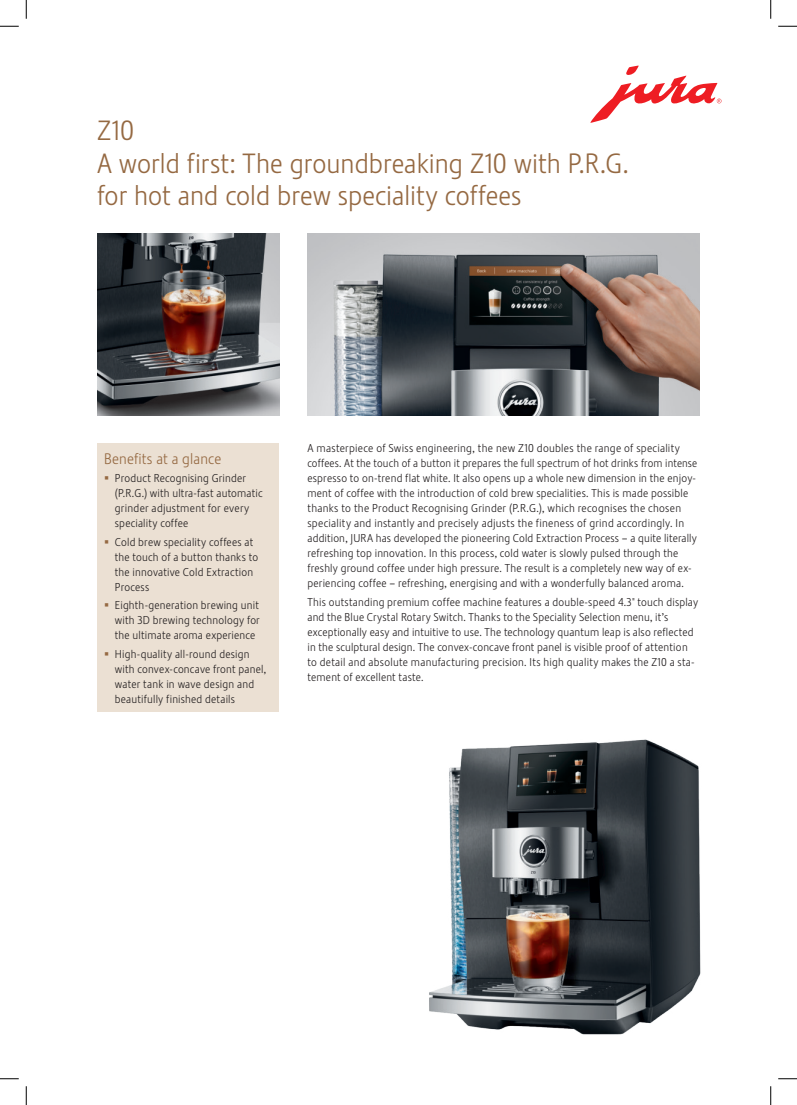
<style>
.page{position:relative;width:797px;height:1105px;background:#fff}
.page>*{position:absolute;margin:0;border:0;box-sizing:border-box;transform-origin:0 0}
.t1{font:27.5px/32.5px "Stalemate Pro 2 J Light";color:#956942}
.t2{font:15px "Stalemate Pro 2 J Light";letter-spacing:.01em;color:#956942}
.t3{font:11.25px/15px "Stalemate Pro 2 J Light";letter-spacing:.02em;color:#231f20}
</style>
<div class="page">
<svg style="left:590px;top:66px;width:131px;height:57px"></svg>
<img style="left:429px;top:739px;width:272px;height:296px">
<img style="left:97px;top:233px;width:182px;height:182px">
<img style="left:307px;top:233px;width:392px;height:182px">
<div style="left:97px;top:444px;width:182px;height:268px;background:#ebe0d3"></div>
<svg style="left:0;top:25px;width:19px;height:2px"></svg>
<svg style="left:778px;top:25px;width:19px;height:2px"></svg>
<svg style="left:0;top:1078px;width:19px;height:1px"></svg>
<svg style="left:778px;top:1078px;width:19px;height:1px"></svg>
<svg style="left:25px;top:0;width:2px;height:19px"></svg>
<svg style="left:25px;top:1086px;width:2px;height:19px"></svg>
<svg style="left:770px;top:0;width:1px;height:19px"></svg>
<svg style="left:770px;top:1086px;width:1px;height:19px"></svg>
<h1 class="t1" style="left:97px;top:114px;width:533px">Z10<br>A world first: The groundbreaking Z10 with P.R.G. for hot and cold brew speciality coffees</h1>
<h2 class="t2" style="left:104px;top:450px;width:118px">Benefits at a glance</h2>
<p class="t3" style="left:115px;top:471px;width:149px">Product Recognising Grinder (P.R.G.) with ultra-fast automatic grinder adjustment for every speciality coffee</p>
<p class="t3" style="left:115px;top:534px;width:145px">Cold brew speciality coffees at the touch of a button thanks to the innovative Cold Extraction<br>Process</p>
<p class="t3" style="left:115px;top:598px;width:146px;text-align:justify">Eighth-generation brewing unit with 3D brewing technology for the ultimate aroma experience</p>
<p class="t3" style="left:115px;top:647px;width:153px">High-quality all-round design with convex-concave front panel, water tank in wave design and beautifully finished details</p>
<p class="t3" style="left:307px;top:441px;width:391px">A masterpiece of Swiss engineering, the new Z10 doubles the range of speciality coffees. At the touch of a button it prepares the full spectrum of hot drinks from intense espresso to on-trend flat white. It also opens up a whole new dimension in the enjoy&shy;ment of coffee with the introduction of cold brew specialities. This is made possible thanks to the Product Recognising Grinder (P.R.G.), which recognises the chosen speciality and instantly and precisely adjusts the fineness of grind accordingly. In addition, JURA has developed the pioneering Cold Extraction Process – a quite literally refreshing top innovation. In this process, cold water is slowly pulsed through the freshly ground coffee under high pressure. The result is a completely new way of ex&shy;periencing coffee – refreshing, energising and with a wonderfully balanced aroma.</p>
<p class="t3" style="left:307px;top:594px;width:392px">This outstanding premium coffee machine features a double-speed 4.3" touch display and the Blue Crystal Rotary Switch. Thanks to the Speciality Selection menu, it’s exceptionally easy and intuitive to use. The technology quantum leap is also reflected in the sculptural design. The convex-concave front panel is visible proof of attention to detail and absolute manufacturing precision. Its high quality makes the Z10 a sta&shy;tement of excellent taste.</p>
</div>
